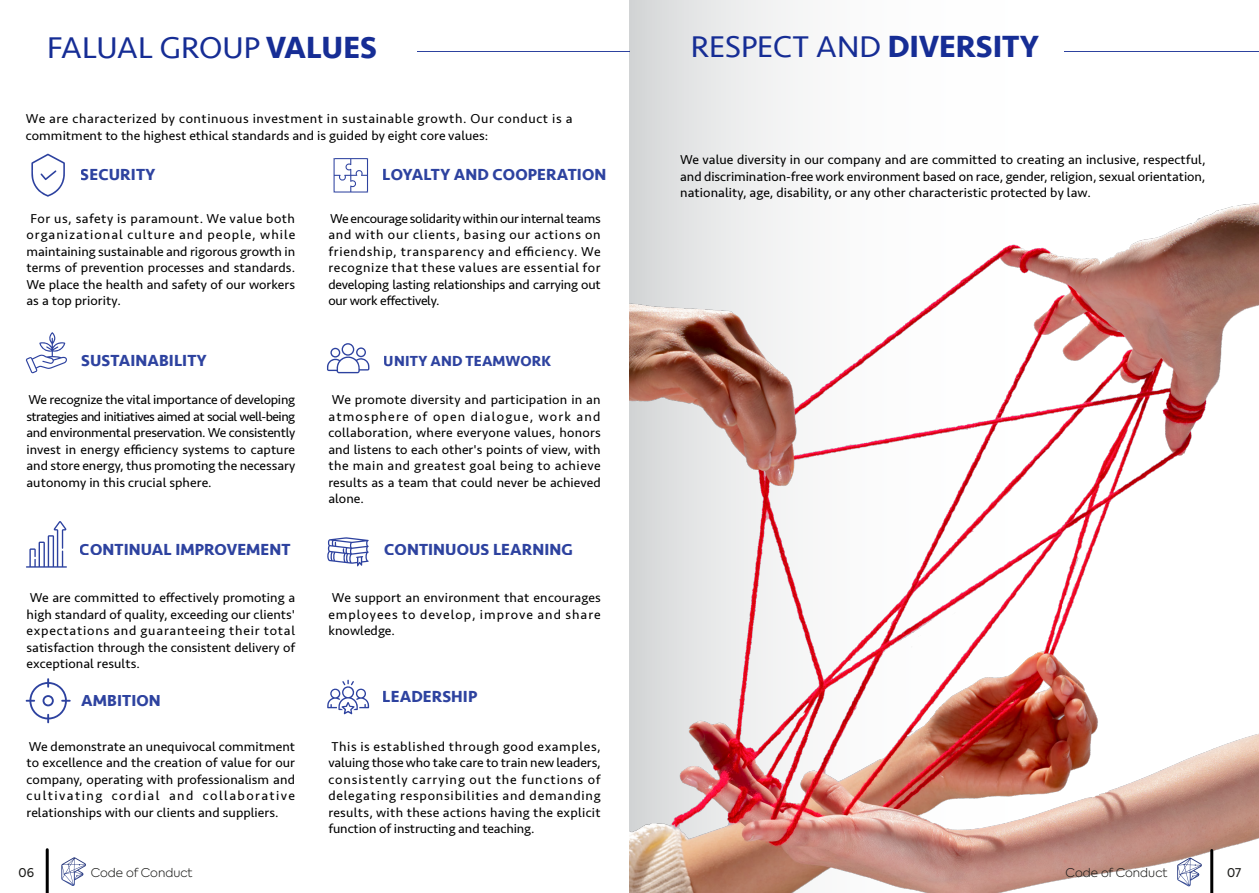
<style>
.page{position:relative;width:1259px;height:893px;background:#fff}
.page>*{position:absolute;margin:0;border:0;box-sizing:border-box;transform-origin:0 0}
.t1{font:31.5px "Seravek";color:#162d95}
.t2{font:700 16.5px "Seravek";letter-spacing:.005em;color:#162d95}
.t3{font:700 15px "Seravek";letter-spacing:.005em;color:#162d95}
.t4{font:13.5px/16.5px "Seravek";letter-spacing:.005em;color:#000;text-align:justify}
.t5{font:13.5px/16.5px "Seravek";letter-spacing:.035em;color:#000}
.t6{font:300 12px "Axiforma";color:#1d1d1b}
.t7{font:12px "Axiforma";color:#1d1d1b}
.s1{font-weight:700}
</style>
<div class="page">
<svg style="left:629px;top:0;width:164px;height:103px"></svg>
<hr style="left:46px;top:850px;width:3px;height:43px;background:#000">
<hr style="left:417px;top:51px;width:213px;height:1px;background:#162d95">
<img style="left:629px;top:103px;width:630px;height:790px">
<hr style="left:1210px;top:850px;width:3px;height:43px;background:#000">
<hr style="left:1064px;top:51px;width:195px;height:1px;background:#162d95">
<svg style="left:1177px;top:858px;width:24px;height:28px"></svg>
<svg style="left:61px;top:857px;width:25px;height:29px"></svg>
<svg style="left:31px;top:154px;width:34px;height:43px"></svg>
<svg style="left:26px;top:332px;width:41px;height:41px"></svg>
<svg style="left:26px;top:521px;width:41px;height:47px"></svg>
<svg style="left:26px;top:678px;width:45px;height:45px"></svg>
<svg style="left:333px;top:158px;width:35px;height:35px"></svg>
<svg style="left:327px;top:343px;width:42px;height:30px"></svg>
<svg style="left:327px;top:537px;width:42px;height:29px"></svg>
<svg style="left:327px;top:680px;width:42px;height:34px"></svg>
<h1 class="t1" style="left:47px;top:23px;width:331px">FALUAL GROUP <span class="s1">VALUES</span></h1>
<p class="t5" style="left:26px;top:111px;width:548px">We are characterized by continuous investment in sustainable growth. Our conduct is a commitment to the highest ethical standards and is guided by eight core values:</p>
<p class="t2" style="left:81px;top:161px;width:76px">SECURITY</p>
<p class="t2" style="left:383px;top:161px;width:225px">LOYALTY AND COOPERATION</p>
<p class="t4" style="left:26px;top:210px;width:270px">For us, safety is paramount. We value both organizational culture and people, while maintaining sustainable and rigorous growth in terms of prevention processes and standards.<br>We place the health and safety of our workers as a top priority.</p>
<p class="t4" style="left:328px;top:210px;width:274px">We encourage solidarity within our internal teams and with our clients, basing our actions on friendship, transparency and efficiency. We recognize that these values are essential for developing lasting relationships and carrying out our work effectively.</p>
<p class="t2" style="left:81px;top:347px;width:127px">SUSTAINABILITY</p>
<p class="t3" style="left:384px;top:349px;width:169px">UNITY AND TEAMWORK</p>
<p class="t4" style="left:26px;top:391px;width:270px">We recognize the vital importance of developing strategies and initiatives aimed at social well-being and environmental preservation. We consistently invest in energy efficiency systems to capture and store energy, thus promoting the necessary autonomy in this crucial sphere.</p>
<p class="t4" style="left:328px;top:391px;width:274px">We promote diversity and participation in an atmosphere of open dialogue, work and collaboration, where everyone values, honors and listens to each other's points of view, with the main and greatest goal being to achieve results as a team that could never be achieved alone.</p>
<p class="t2" style="left:80px;top:536px;width:212px">CONTINUAL IMPROVEMENT</p>
<p class="t2" style="left:384px;top:536px;width:190px">CONTINUOUS LEARNING</p>
<p class="t4" style="left:26px;top:589px;width:270px">We are committed to effectively promoting a high standard of quality, exceeding our clients' expectations and guaranteeing their total satisfaction through the consistent delivery of exceptional results.</p>
<p class="t4" style="left:328px;top:589px;width:274px">We support an environment that encourages employees to develop, improve and share knowledge.</p>
<p class="t2" style="left:81px;top:688px;width:81px">AMBITION</p>
<p class="t2" style="left:383px;top:683px;width:96px">LEADERSHIP</p>
<p class="t4" style="left:26px;top:738px;width:270px">We demonstrate an unequivocal commitment to excellence and the creation of value for our company, operating with professionalism and cultivating cordial and collaborative relationships with our clients and suppliers.</p>
<p class="t4" style="left:328px;top:738px;width:274px">This is established through good examples, valuing those who take care to train new leaders, consistently carrying out the functions of delegating responsibilities and demanding results, with these actions having the explicit function of instructing and teaching.</p>
<h1 class="t1" style="left:691px;top:22px;width:349px">RESPECT AND <span class="s1">DIVERSITY</span></h1>
<p class="t4" style="left:680px;top:152px;width:527px">We value diversity in our company and are committed to creating an inclusive, respectful, and discrimination-free work environment based on race, gender, religion, sexual orientation, nationality, age, disability, or any other characteristic protected by law.</p>
<p class="t7" style="left:19px;top:865px;width:17px">06</p>
<p class="t6" style="left:91px;top:865px;width:103px">Code of Conduct</p>
<p class="t6" style="left:1065px;top:865px;width:103px">Code of Conduct</p>
<p class="t7" style="left:1227px;top:865px;width:15px">07</p>
</div>
